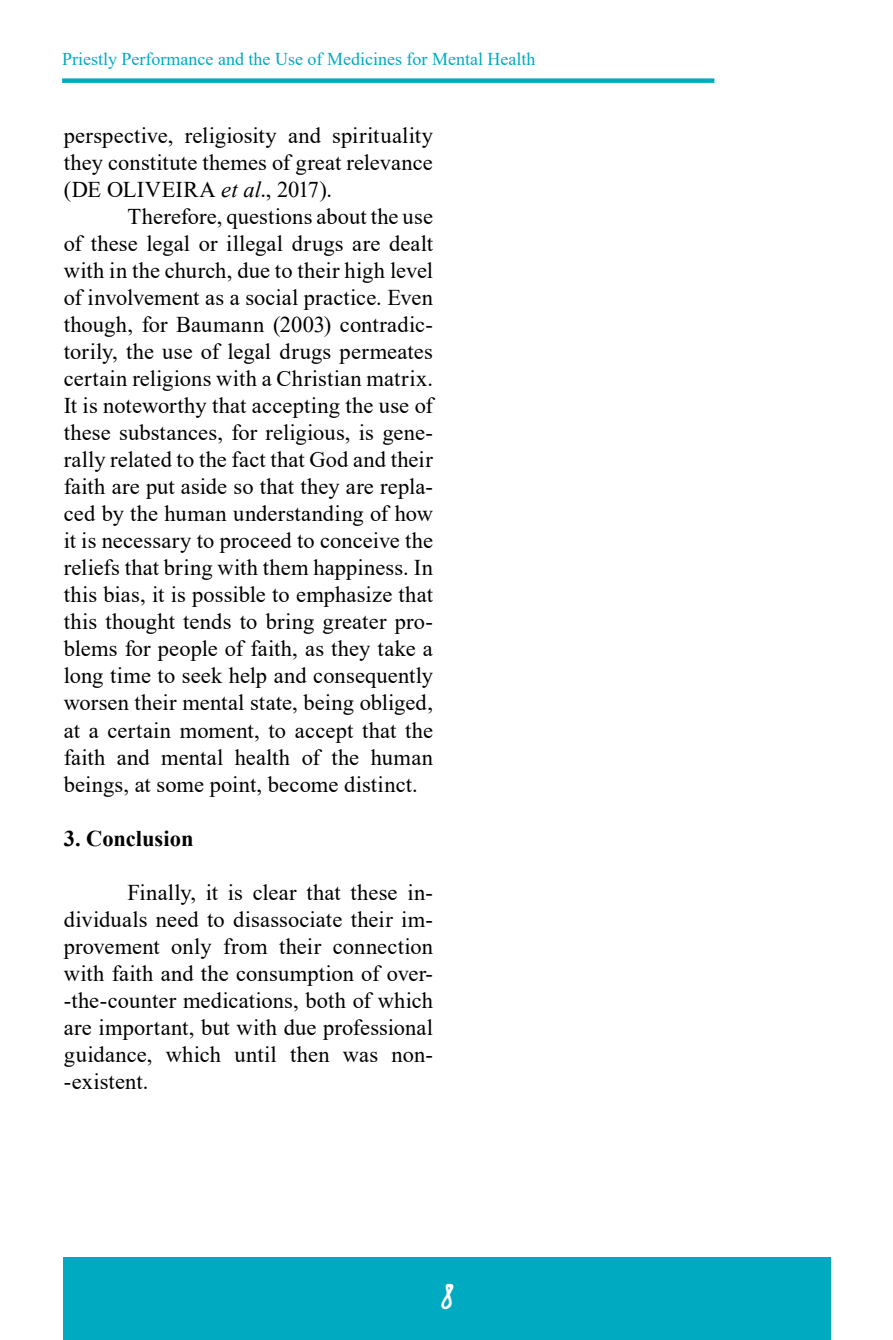
<style>
.page{position:relative;width:893px;height:1340px;background:#fff}
.page>*{position:absolute;margin:0;border:0;box-sizing:border-box;transform-origin:0 0}
.t1{font:36px "Trash Hand";color:#fff}
.t2{font:22.5px/27px "Times New Roman";letter-spacing:.005em;color:#000;text-align:justify}
.t3{font:700 22.5px "Times New Roman";letter-spacing:-.005em;color:#000}
.t4{font:18px "Times New Roman";color:#00aac1}
.s1{font-style:italic}
</style>
<div class="page">
<div style="left:63px;top:1256px;width:767px;height:83px;background:#00abc1"></div>
<div style="left:62px;top:78px;width:652px;height:5px;background:#00abc2"></div>
<p class="t4" style="left:62px;top:46px;width:475px">Priestly Performance and the Use of Medicines for Mental Health</p>
<p class="t2" style="left:64px;top:121px;width:371px">perspective, religiosity and spirituality they constitute themes of great relevance (DE OLIVEIRA <span class="s1">et al</span>., 2017).</p>
<p class="t2" style="left:64px;top:202px;width:371px;text-indent:64px">Therefore, questions about the use of these legal or illegal drugs are dealt with in the church, due to their high level of involvement as a social practice. Even though, for Baumann (2003) contradic&shy;torily, the use of legal drugs permeates certain religions with a Christian matrix.<br>It is noteworthy that accepting the use of these substances, for religious, is gene&shy;rally related to the fact that God and their faith are put aside so that they are repla&shy;ced by the human understanding of how it is necessary to proceed to conceive the reliefs that bring with them happiness. In this bias, it is possible to emphasize that this thought tends to bring greater pro&shy;blems for people of faith, as they take a long time to seek help and consequently worsen their mental state, being obliged, at a certain moment, to accept that the faith and mental health of the human beings, at some point, become distinct.</p>
<p class="t3" style="left:64px;top:821px;width:131px">3. Conclusion</p>
<p class="t2" style="left:64px;top:877px;width:371px;text-indent:64px">Finally, it is clear that these in&shy;dividuals need to disassociate their im&shy;provement only from their connection with faith and the consumption of over--the-counter medications, both of which are important, but with due professional guidance, which until then was non--existent.</p>
<h1 class="t1" style="left:441px;top:1279px;width:14px">8</h1>
</div>
